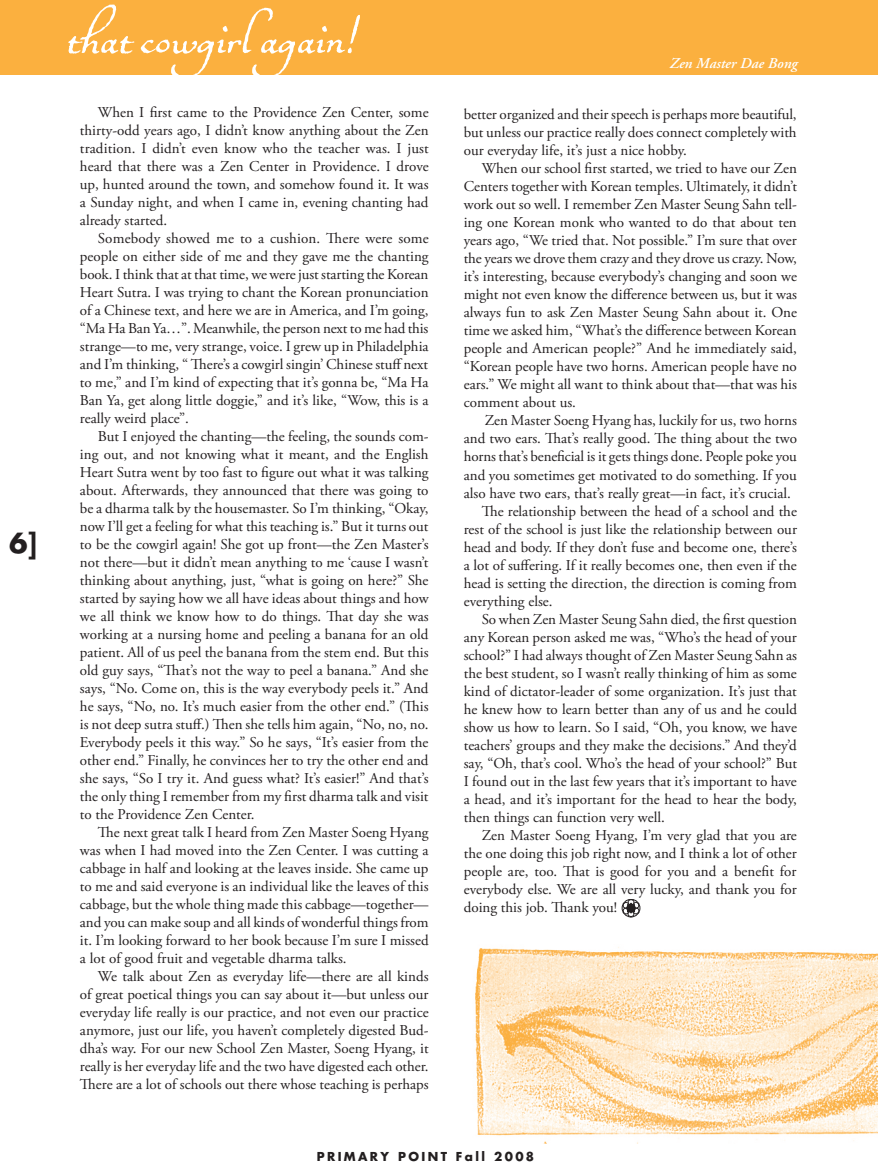
<style>
.page{position:relative;width:878px;height:1175px;background:#fff}
.page>*{position:absolute;margin:0;border:0;box-sizing:border-box;transform-origin:0 0}
.Body_Text_Indent{font:63px "Ballerino ITC";color:#fff}
.t1{font:700 27px "Futura";color:#231f20}
.t2{font:15px/18px "Adobe Garamond Pro";color:#231f20;text-align:justify}
.t3{font:italic 600 15px "Adobe Garamond";color:#fff}
.t4{font:700 12px "Futura";letter-spacing:.2em;color:#231f20}
</style>
<div class="page">
<div style="left:0;top:0;width:878px;height:75px;background:#fbb03f"></div>
<img style="left:475px;top:947px;width:403px;height:196px">
<div style="left:622px;top:899px;width:18px;height:18px;border:1px solid #231f20;border-radius:50%"></div>
<svg style="left:622px;top:899px;width:17px;height:18px"></svg>
<h2 class="t1" style="left:9px;top:524px;width:29px">6]</h2>
<p class="Body_Text_Indent" style="left:66px;top:-6px;width:290px">that cowgirl again!</p>
<p class="t2" style="left:80px;top:103px;width:350px;text-indent:18px">When I first came to the Providence Zen Center, some thirty-odd years ago, I didn’t know anything about the Zen tradition. I didn’t even know who the teacher was. I just heard that there was a Zen Center in Providence. I drove up, hunted around the town, and somehow found it. It was a Sunday night, and when I came in, evening chanting had already started.</p>
<p class="t2" style="left:80px;top:229px;width:350px;text-indent:18px">Somebody showed me to a cushion. There were some people on either side of me and they gave me the chanting book. I think that at that time, we were just starting the Korean Heart Sutra. I was trying to chant the Korean pronunciation of a Chinese text, and here we are in America, and I’m going, “Ma Ha Ban Ya…”. Meanwhile, the person next to me had this strange—to me, very strange, voice. I grew up in Philadelphia and I’m thinking, “ There’s a cowgirl singin’ Chinese stuff next to me,” and I’m kind of expecting that it’s gonna be, “Ma Ha Ban Ya, get along little doggie,” and it’s like, “Wow, this is a really weird place”.</p>
<p class="t2" style="left:80px;top:427px;width:350px;text-indent:18px">But I enjoyed the chanting—the feeling, the sounds com&shy;ing out, and not knowing what it meant, and the English Heart Sutra went by too fast to figure out what it was talking about. Afterwards, they announced that there was going to be a dharma talk by the housemaster. So I’m thinking, “Okay, now I’ll get a feeling for what this teaching is.” But it turns out to be the cowgirl again! She got up front—the Zen Master’s not there—but it didn’t mean anything to me ‘cause I wasn’t thinking about anything, just, “what is going on here?” She started by saying how we all have ideas about things and how we all think we know how to do things. That day she was working at a nursing home and peeling a banana for an old patient. All of us peel the banana from the stem end. But this old guy says, “That’s not the way to peel a banana.” And she says, “No. Come on, this is the way everybody peels it.” And he says, “No, no. It’s much easier from the other end.” (This is not deep sutra stuff.) Then she tells him again, “No, no, no.<br>Everybody peels it this way.” So he says, “It’s easier from the other end.” Finally, he convinces her to try the other end and she says, “So I try it. And guess what? It’s easier!” And that’s the only thing I remember from my first dharma talk and visit to the Providence Zen Center.</p>
<p class="t2" style="left:80px;top:823px;width:350px;text-indent:18px">The next great talk I heard from Zen Master Soeng Hyang was when I had moved into the Zen Center. I was cutting a cabbage in half and looking at the leaves inside. She came up to me and said everyone is an individual like the leaves of this cabbage, but the whole thing made this cabbage—together— and you can make soup and all kinds of wonderful things from it. I’m looking forward to her book because I’m sure I missed a lot of good fruit and vegetable dharma talks.</p>
<p class="t2" style="left:80px;top:967px;width:350px;text-indent:18px">We talk about Zen as everyday life—there are all kinds of great poetical things you can say about it—but unless our everyday life really is our practice, and not even our practice anymore, just our life, you haven’t completely digested Bud&shy;dha’s way. For our new School Zen Master, Soeng Hyang, it really is her everyday life and the two have digested each other.<br>There are a lot of schools out there whose teaching is perhaps</p>
<p class="t3" style="left:669px;top:55px;width:129px">Zen Master Dae Bong</p>
<p class="t2" style="left:464px;top:106px;width:334px">better organized and their speech is perhaps more beautiful, but unless our practice really does connect completely with our everyday life, it’s just a nice hobby.</p>
<p class="t2" style="left:464px;top:160px;width:335px;text-indent:18px">When our school first started, we tried to have our Zen Centers together with Korean temples. Ultimately, it didn’t work out so well. I remember Zen Master Seung Sahn tell&shy;ing one Korean monk who wanted to do that about ten years ago, “We tried that. Not possible.” I’m sure that over the years we drove them crazy and they drove us crazy. Now, it’s interesting, because everybody’s changing and soon we might not even know the difference between us, but it was always fun to ask Zen Master Seung Sahn about it. One time we asked him, “What’s the difference between Korean people and American people?” And he immediately said, “Korean people have two horns. American people have no ears.” We might all want to think about that—that was his comment about us.</p>
<p class="t2" style="left:464px;top:412px;width:335px;text-indent:21px">Zen Master Soeng Hyang has, luckily for us, two horns and two ears. That’s really good. The thing about the two horns that’s beneficial is it gets things done. People poke you and you sometimes get motivated to do something. If you also have two ears, that’s really great—in fact, it’s crucial.</p>
<p class="t2" style="left:464px;top:502px;width:335px;text-indent:18px">The relationship between the head of a school and the rest of the school is just like the relationship between our head and body. If they don’t fuse and become one, there’s a lot of suffering. If it really becomes one, then even if the head is setting the direction, the direction is coming from everything else.</p>
<p class="t2" style="left:464px;top:610px;width:335px;text-indent:18px">So when Zen Master Seung Sahn died, the first question any Korean person asked me was, “Who’s the head of your school?” I had always thought of Zen Master Seung Sahn as the best student, so I wasn’t really thinking of him as some kind of dictator-leader of some organization. It’s just that he knew how to learn better than any of us and he could show us how to learn. So I said, “Oh, you know, we have teachers’ groups and they make the decisions.” And they’d say, “Oh, that’s cool. Who’s the head of your school?” But I found out in the last few years that it’s important to have a head, and it’s important for the head to hear the body, then things can function very well.</p>
<p class="t2" style="left:464px;top:826px;width:334px;text-indent:18px">Zen Master Soeng Hyang, I’m very glad that you are the one doing this job right now, and I think a lot of other people are, too. That is good for you and a benefit for everybody else. We are all very lucky, and thank you for doing this job. Thank you!</p>
<p class="t4" style="left:317px;top:1148px;width:219px">PRIMARY POINT Fall 2008</p>
</div>
